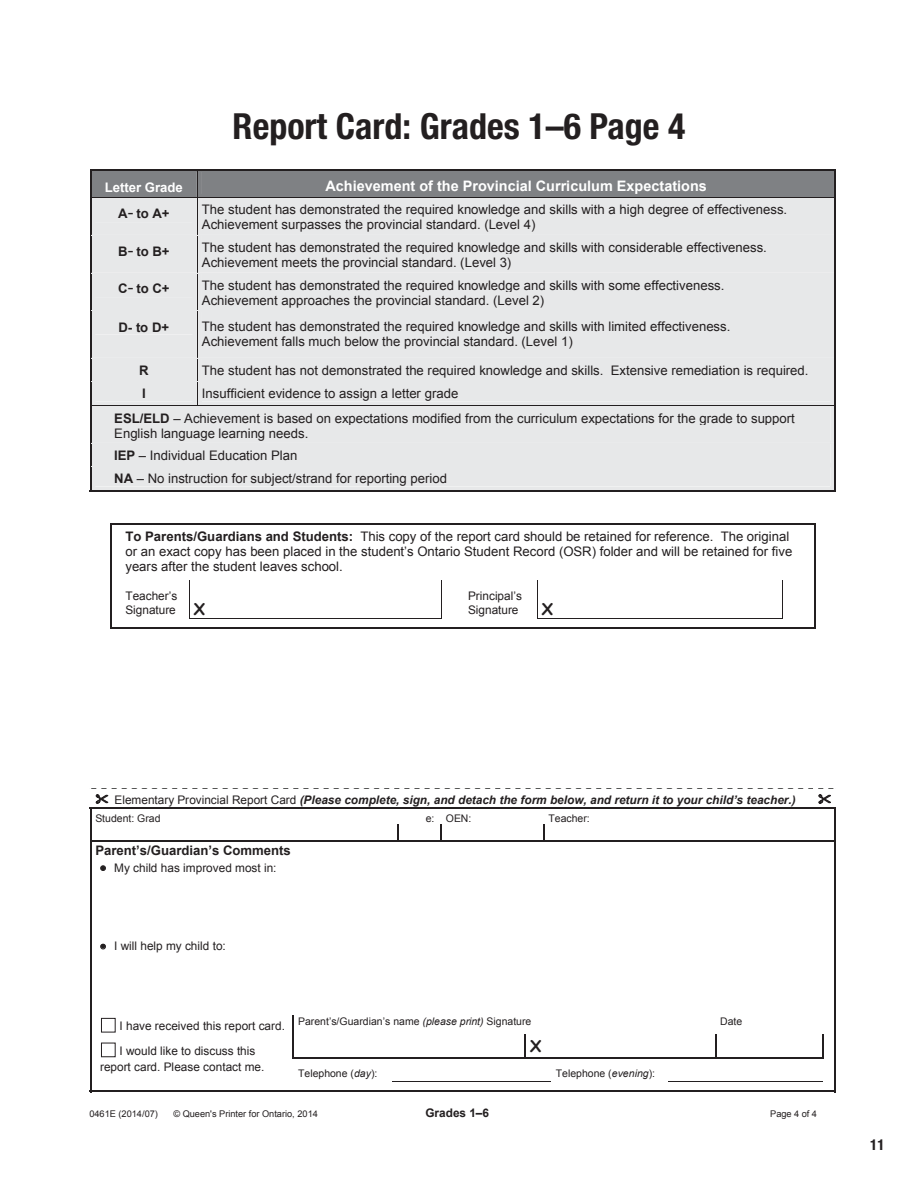
<style>
.page{position:relative;width:918px;height:1188px;background:#fff}
.page>*{position:absolute;margin:0;border:0;box-sizing:border-box;transform-origin:0 0}
.t1{font:700 condensed 36px "Helvetica Neue";color:#231f20}
.t2{font:700 15.75px "Comic Sans MS";color:#231f20}
.t3{font:700 condensed 15px "Helvetica Neue";color:#231f20}
.t4{font:700 14.4px "Arial";color:#fff}
.t5{font:13.2px/15px "Arial";color:#231f20}
.t6{font:700 13.2px "Arial";color:#231f20}
.t7{font:700 13.2px "Arial";color:#fff}
.t8{font:11.85px/13.5px "Arial";color:#231f20}
.t9{font:italic 700 11.85px "Arial";color:#231f20}
.t10{font:700 11.85px "Arial";color:#231f20}
.t11{font:10.5px "Arial";color:#231f20}
.t12{font:9.15px "Arial";color:#231f20}
.s1{font-weight:400;font-size:17.1px}
.s2{font-weight:700}
.s3{font-family:"Comic Sans MS";font-weight:700;font-size:15.75px}
.s4{font-weight:400;font-style:normal}
.s5{font-size:11.85px}
.s6{font-style:italic}
.s7{font-style:inherit}
</style>
<div class="page">
<svg style="left:90px;top:169px;width:746px;height:321px;background:#dbdcdd"></svg>
<hr style="left:90px;top:490px;width:746px;height:2px;background:#231f20">
<hr style="left:110px;top:523px;width:704px;height:2px;background:#231f20">
<hr style="left:110px;top:526px;width:2px;height:54px;background:#231f20">
<hr style="left:814px;top:526px;width:2px;height:54px;background:#231f20">
<hr style="left:110px;top:582px;width:2px;height:36px;background:#231f20">
<hr style="left:189px;top:582px;width:1px;height:36px;background:#231f20">
<hr style="left:441px;top:582px;width:1px;height:36px;background:#231f20">
<hr style="left:537px;top:582px;width:1px;height:36px;background:#231f20">
<hr style="left:782px;top:582px;width:1px;height:36px;background:#231f20">
<hr style="left:814px;top:582px;width:2px;height:36px;background:#231f20">
<hr style="left:189px;top:618px;width:252px;height:1px;background:#231f20">
<hr style="left:537px;top:618px;width:245px;height:1px;background:#231f20">
<svg style="left:110px;top:618px;width:2px;height:9px"></svg>
<hr style="left:110px;top:627px;width:706px;height:2px;background:#231f20">
<svg style="left:814px;top:618px;width:2px;height:9px"></svg>
<img style="left:91px;top:788px;width:743px;height:1px">
<hr style="left:90px;top:807px;width:455px;height:2px;background:#231f20">
<hr style="left:545px;top:807px;width:268px;height:2px;background:#231f20">
<hr style="left:813px;top:807px;width:21px;height:2px;background:#231f20">
<svg style="left:397px;top:824px;width:1px;height:17px"></svg>
<svg style="left:441px;top:824px;width:1px;height:17px"></svg>
<svg style="left:543px;top:824px;width:1px;height:17px"></svg>
<hr style="left:92px;top:841px;width:452px;height:1px;background:#231f20">
<hr style="left:544px;top:841px;width:290px;height:1px;background:#231f20">
<hr style="left:90px;top:876px;width:2px;height:60px;background:#231f20">
<hr style="left:834px;top:876px;width:2px;height:60px;background:#231f20">
<svg style="left:100px;top:944px;width:6px;height:5px"></svg>
<svg style="left:90px;top:936px;width:2px;height:18px"></svg>
<svg style="left:834px;top:936px;width:2px;height:18px"></svg>
<hr style="left:90px;top:954px;width:2px;height:61px;background:#231f20">
<hr style="left:834px;top:954px;width:2px;height:61px;background:#231f20">
<div style="left:101px;top:1018px;width:15px;height:15px;border:1px solid #231f20"></div>
<svg style="left:90px;top:1015px;width:2px;height:20px"></svg>
<svg style="left:834px;top:1015px;width:2px;height:20px"></svg>
<hr style="left:90px;top:1035px;width:2px;height:22px;background:#231f20">
<svg style="left:525px;top:1034px;width:1px;height:23px"></svg>
<svg style="left:715px;top:1034px;width:1px;height:23px"></svg>
<hr style="left:834px;top:1035px;width:2px;height:22px;background:#231f20">
<svg style="left:293px;top:1015px;width:1px;height:42px"></svg>
<hr style="left:293px;top:1057px;width:531px;height:2px;background:#231f20">
<svg style="left:823px;top:1034px;width:1px;height:23px"></svg>
<div style="left:101px;top:1043px;width:15px;height:14px;border:1px solid #231f20"></div>
<hr style="left:392px;top:1081px;width:159px;height:1px;background:#231f20">
<hr style="left:668px;top:1081px;width:155px;height:1px;background:#231f20">
<svg style="left:90px;top:1057px;width:2px;height:33px"></svg>
<hr style="left:90px;top:1090px;width:203px;height:2px;background:#231f20">
<hr style="left:294px;top:1090px;width:540px;height:2px;background:#231f20">
<svg style="left:834px;top:1057px;width:2px;height:35px"></svg>
<svg style="left:90px;top:795px;width:19px;height:81px"></svg>
<svg style="left:819px;top:795px;width:17px;height:81px"></svg>
<h1 class="t1" style="left:233px;top:104px;width:454px">Report Card: Grades 1–6 Page 4</h1>
<p class="t8" style="left:543px;top:126px;width:30px">OEN:</p>
<p class="t7" style="left:105px;top:178px;width:80px">Letter Grade</p>
<p class="t4" style="left:325px;top:176px;width:383px">Achievement of the Provincial Curriculum Expectations</p>
<p class="t6" style="left:118px;top:205px;width:53px">A<span class="s1">-</span> to A+</p>
<p class="t5" style="left:202px;top:202px;width:587px;line-height:14.4px">The student has demonstrated the required knowledge and skills with a high degree of effectiveness.<br>Achievement surpasses the provincial standard. (Level 4)</p>
<p class="t6" style="left:118px;top:242px;width:53px">B<span class="s1">-</span> to B+</p>
<p class="t5" style="left:202px;top:240px;width:567px">The student has demonstrated the required knowledge and skills with considerable effectiveness.<br>Achievement meets the provincial standard. (Level 3)</p>
<p class="t6" style="left:118px;top:280px;width:53px">C<span class="s1">-</span> to C+</p>
<p class="t5" style="left:202px;top:278px;width:524px">The student has demonstrated the required knowledge and skills with some effectiveness.<br>Achievement approaches the provincial standard. (Level 2)</p>
<p class="t6" style="left:118px;top:318px;width:52px">D- to D+</p>
<p class="t5" style="left:202px;top:319px;width:530px">The student has demonstrated the required knowledge and skills with limited effectiveness.<br>Achievement falls much below the provincial standard. (Level 1)</p>
<p class="t6" style="left:139px;top:361px;width:11px">R</p>
<p class="t5" style="left:202px;top:363px;width:608px">The student has not demonstrated the required knowledge and skills. Extensive remediation is required.</p>
<p class="t6" style="left:142px;top:385px;width:5px">I</p>
<p class="t5" style="left:114px;top:382px;width:682px;line-height:24.3px;text-indent:88px">Insufficient evidence to assign a letter grade<br><span class="s2">ESL/ELD</span> – Achievement is based on expectations modified from the curriculum expectations for the grade to support</p>
<p class="t5" style="left:114px;top:422px;width:196px;line-height:22.2px">English language learning needs.<br><span class="s2">IEP</span> – Individual Education Plan</p>
<p class="t5" style="left:114px;top:472px;width:334px"><span class="s2">NA</span> – No instruction for subject/strand for reporting period</p>
<p class="t5" style="left:125px;top:529px;width:669px"><span class="s2">To Parents/Guardians and Students:</span> This copy of the report card should be retained for reference. The original or an exact copy has been placed in the student’s Ontario Student Record (OSR) folder and will be retained for five years after the student leaves school.</p>
<p class="t8" style="left:125px;top:590px;width:81px">Teacher’s<br>Signature <span class="s3">X</span></p>
<p class="t8" style="left:468px;top:590px;width:55px">Principal’s<br>Signature</p>
<p class="t2" style="left:542px;top:597px;width:13px">X</p>
<p class="t9" style="left:115px;top:792px;width:683px"><span class="s4">Elementary Provincial Report Card</span> (Please complete, sign, and detach the form below, and return it to your child’s teacher.)</p>
<p class="t11" style="left:95px;top:811px;width:67px">Student: Grad</p>
<p class="t11" style="left:426px;top:811px;width:47px">e: OEN:</p>
<p class="t11" style="left:548px;top:811px;width:43px">Teacher:</p>
<p class="t6" style="left:95px;top:842px;width:197px">Parent’s/Guardian’s Comments</p>
<p class="t8" style="left:100px;top:861px;width:178px">• My child has improved most in:</p>
<p class="t8" style="left:100px;top:940px;width:127px">• I will help my child to:</p>
<p class="t11" style="left:120px;top:1015px;width:413px"><span class="s5">I have received this report card.</span> Parent’s/Guardian’s name <span class="s6">(please print)</span> Signature</p>
<p class="t11" style="left:720px;top:1015px;width:24px">Date</p>
<p class="t8" style="left:120px;top:1044px;width:137px">I would like to discuss this</p>
<p class="t2" style="left:530px;top:1035px;width:13px">X</p>
<p class="t8" style="left:100px;top:1060px;width:166px">report card. Please contact me.</p>
<p class="t11" style="left:298px;top:1067px;width:81px">Telephone (<span class="s6">day</span>):</p>
<p class="t11" style="left:556px;top:1067px;width:101px">Telephone (<span class="s6">evening</span>):</p>
<p class="t12" style="left:89px;top:1108px;width:70px">0461E (201<span class="s7">4</span>/0<span class="s7">7</span>)</p>
<p class="t12" style="left:173px;top:1108px;width:146px">© Queen's Printer for Ontario, 201<span class="s7">4</span></p>
<p class="t10" style="left:425px;top:1105px;width:65px">Grades 1–6</p>
<p class="t12" style="left:770px;top:1108px;width:48px">Page 4 of 4</p>
<p class="t3" style="left:870px;top:1136px;width:16px">11</p>
</div>
